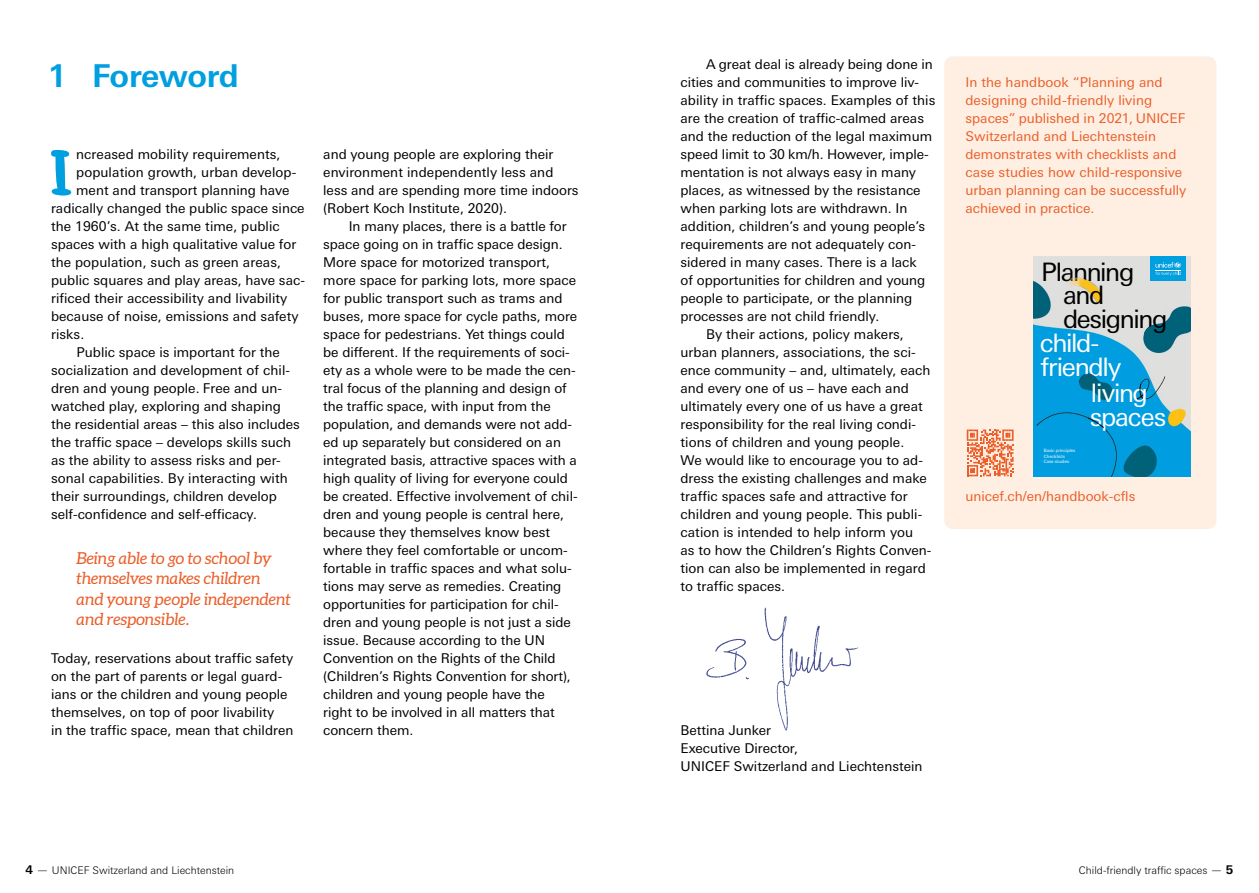
<style>
.page{position:relative;width:1259px;height:893px;background:#fff}
.page>*{position:absolute;margin:0;border:0;box-sizing:border-box;transform-origin:0 0}
.t1{font:700 63.75px "Duffy Script";color:#009fe0}
.t2{font:700 31.5px "Univers Next Pro";letter-spacing:-.02em;color:#009fe0}
.t3{font:25.5px/23.9px "Univers Next Pro";letter-spacing:-.05em;color:#fff}
.t4{font:25.5px/47.1px "Univers Next Pro";letter-spacing:-.055em;color:#000}
.t5{font:italic 16.5px/20.2px "Aleo";letter-spacing:-.005em;color:#eb5e29}
.t6{font:13.5px/18px "Univers Next Pro";color:#000}
.t7{font:13.5px/18px "Univers Next Pro";color:#eb5e29}
.t8{font:300 10.5px "Univers Next Pro";color:#000}
.t9{font:4.5px/5.2px "Univers Next Pro";letter-spacing:-.015em;color:#fff}
.s1{font-weight:700;font-size:12px}
.s2{font-size:12px}
</style>
<div class="page">
<div style="left:944px;top:56px;width:272px;height:473px;background:#feefe2;border-radius:9px"></div>
<img style="left:706px;top:607px;width:152px;height:124px">
<img style="left:1033px;top:257px;width:158px;height:219px">
<img style="left:1064px;top:274px;width:37px;height:38px">
<img style="left:1077px;top:367px;width:37px;height:16px">
<img style="left:1088px;top:409px;width:15px;height:27px">
<img style="left:1137px;top:384px;width:5px;height:18px">
<img style="left:1064px;top:274px;width:35px;height:11px">
<img style="left:1139px;top:314px;width:13px;height:19px">
<div style="left:1150px;top:257px;width:36px;height:24px;background:#009fe0"></div>
<svg style="left:1155px;top:262px;width:26px;height:14px"></svg>
<svg style="left:966px;top:430px;width:47px;height:46px"></svg>
<h2 class="t2" style="left:47px;top:57px;width:193px">1 Foreword</h2>
<h1 class="t1" style="left:50px;top:131px;width:24px">I</h1>
<p class="t6" style="left:76px;top:145px;width:206px">ncreased mobility requirements,</p>
<p class="t6" style="left:76px;top:163px;width:222px">population growth, urban develop-</p>
<p class="t6" style="left:76px;top:181px;width:215px">ment and transport planning have</p>
<p class="t6" style="left:51px;top:199px;width:255px">radically changed the public space since</p>
<p class="t6" style="left:51px;top:217px;width:230px">the 1960’s. At the same time, public</p>
<p class="t6" style="left:51px;top:235px;width:247px">spaces with a high qualitative value for</p>
<p class="t6" style="left:51px;top:253px;width:231px">the population, such as green areas,</p>
<p class="t6" style="left:51px;top:271px;width:255px">public squares and play areas, have sac-</p>
<p class="t6" style="left:51px;top:289px;width:238px">rificed their accessibility and livability</p>
<p class="t6" style="left:51px;top:307px;width:249px">because of noise, emissions and safety</p>
<p class="t6" style="left:51px;top:325px;width:35px">risks.</p>
<p class="t6" style="left:77px;top:343px;width:205px">Public space is important for the</p>
<p class="t6" style="left:51px;top:361px;width:240px">socialization and development of chil-</p>
<p class="t6" style="left:51px;top:379px;width:232px">dren and young people. Free and un-</p>
<p class="t6" style="left:51px;top:397px;width:231px">watched play, exploring and shaping</p>
<p class="t6" style="left:51px;top:415px;width:250px">the residential areas – this also includes</p>
<p class="t6" style="left:51px;top:433px;width:242px">the traffic space – develops skills such</p>
<p class="t6" style="left:51px;top:451px;width:231px">as the ability to assess risks and per-</p>
<p class="t6" style="left:51px;top:469px;width:238px">sonal capabilities. By interacting with</p>
<p class="t6" style="left:51px;top:487px;width:227px">their surroundings, children develop</p>
<p class="t6" style="left:51px;top:505px;width:207px">self-confidence and self-efficacy.</p>
<p class="t5" style="left:77px;top:548px;width:216px">Being able to go to school by themselves makes children and young people independent and responsible.</p>
<p class="t6" style="left:51px;top:649px;width:244px">Today, reservations about traffic safety on the part of parents or legal guard&shy;ians or the children and young people themselves, on top of poor livability<br>in the traffic space, mean that children</p>
<p class="t6" style="left:323px;top:145px;width:257px">and young people are exploring their environment independently less and less and are spending more time indoors (Robert Koch Institute, 2020).</p>
<p class="t6" style="left:323px;top:217px;width:256px;text-indent:26px">In many places, there is a battle for space going on in traffic space design.<br>More space for motorized transport, more space for parking lots, more space for public transport such as trams and buses, more space for cycle paths, more space for pedestrians. Yet things could be different. If the requirements of soci&shy;ety as a whole were to be made the cen&shy;tral focus of the planning and design of the traffic space, with input from the population, and demands were not add&shy;ed up separately but considered on an integrated basis, attractive spaces with a high quality of living for everyone could be created. Effective involvement of chil&shy;dren and young people is central here, because they themselves know best where they feel comfortable or uncom&shy;fortable in traffic spaces and what solu&shy;tions may serve as remedies. Creating opportunities for participation for chil&shy;dren and young people is not just a side issue. Because according to the UN Convention on the Rights of the Child (Children’s Rights Convention for short), children and young people have the<br>right to be involved in all matters that concern them.</p>
<p class="t6" style="left:706px;top:55px;width:228px">A great deal is already being done in</p>
<p class="t6" style="left:680px;top:73px;width:240px">cities and communities to improve liv-</p>
<p class="t6" style="left:680px;top:91px;width:256px">ability in traffic spaces. Examples of this</p>
<p class="t6" style="left:680px;top:109px;width:245px">are the creation of traffic-calmed areas</p>
<p class="t6" style="left:680px;top:127px;width:253px">and the reduction of the legal maximum</p>
<p class="t6" style="left:680px;top:145px;width:250px">speed limit to 30 km/h. However, imple-</p>
<p class="t6" style="left:680px;top:163px;width:237px">mentation is not always easy in many</p>
<p class="t6" style="left:680px;top:181px;width:242px">places, as witnessed by the resistance</p>
<p class="t6" style="left:680px;top:199px;width:228px">when parking lots are withdrawn. In</p>
<p class="t6" style="left:680px;top:217px;width:246px">addition, children’s and young people’s</p>
<p class="t6" style="left:680px;top:235px;width:237px">requirements are not adequately con-</p>
<p class="t6" style="left:680px;top:253px;width:238px">sidered in many cases. There is a lack</p>
<p class="t6" style="left:680px;top:271px;width:246px">of opportunities for children and young</p>
<p class="t6" style="left:680px;top:289px;width:233px">people to participate, or the planning</p>
<p class="t6" style="left:680px;top:307px;width:200px">processes are not child friendly.</p>
<p class="t6" style="left:706px;top:325px;width:199px">By their actions, policy makers,</p>
<p class="t6" style="left:680px;top:343px;width:237px">urban planners, associations, the sci-</p>
<p class="t6" style="left:680px;top:361px;width:251px">ence community – and, ultimately, each</p>
<p class="t6" style="left:680px;top:379px;width:230px">and every one of us – have each and</p>
<p class="t6" style="left:680px;top:397px;width:244px">ultimately every one of us have a great</p>
<p class="t6" style="left:680px;top:415px;width:237px">responsibility for the real living condi-</p>
<p class="t6" style="left:680px;top:433px;width:225px">tions of children and young people.</p>
<p class="t6" style="left:680px;top:451px;width:244px">We would like to encourage you to ad-</p>
<p class="t6" style="left:680px;top:469px;width:248px">dress the existing challenges and make</p>
<p class="t6" style="left:680px;top:487px;width:229px">traffic spaces safe and attractive for</p>
<p class="t6" style="left:680px;top:505px;width:243px">children and young people. This publi-</p>
<p class="t6" style="left:680px;top:523px;width:234px">cation is intended to help inform you</p>
<p class="t6" style="left:680px;top:541px;width:252px">as to how the Children’s Rights Conven-</p>
<p class="t6" style="left:680px;top:559px;width:247px">tion can also be implemented in regard</p>
<p class="t6" style="left:680px;top:577px;width:106px">to traffic spaces.</p>
<p class="t7" style="left:965px;top:73px;width:222px">In the handbook “Planning and designing child-friendly living spaces” published in 2021, UNICEF<br>Switzerland and Liechtenstein demonstrates with checklists and case studies how child-responsive urban planning can be successfully achieved in practice.</p>
<h3 class="t4" style="left:1063px;top:248px;width:106px;text-indent:-22px">Planning designing</h3>
<h3 class="t3" style="left:1039px;top:331px;width:83px">child&shy;friendly</h3>
<h3 class="t4" style="left:1063px;top:272px;width:43px">and</h3>
<h3 class="t3" style="left:1090px;top:381px;width:59px">living</h3>
<p class="t9" style="left:1043px;top:448px;width:33px">Basic principles<br>Checklists<br>Case studies</p>
<h3 class="t3" style="left:1090px;top:405px;width:78px">spaces</h3>
<p class="t7" style="left:965px;top:487px;width:171px">unicef.ch/en/handbook-cfls</p>
<p class="t6" style="left:680px;top:721px;width:243px">Bettina Junker<br>Executive Director,<br>UNICEF Switzerland and Liechtenstein</p>
<p class="t8" style="left:26px;top:864px;width:210px"><span class="s1">4</span> <span class="s2">—</span> UNICEF Switzerland and Liechtenstein</p>
<p class="t8" style="left:1079px;top:864px;width:156px">Child-friendly traffic spaces <span class="s2">—</span> <span class="s1">5</span></p>
</div>
